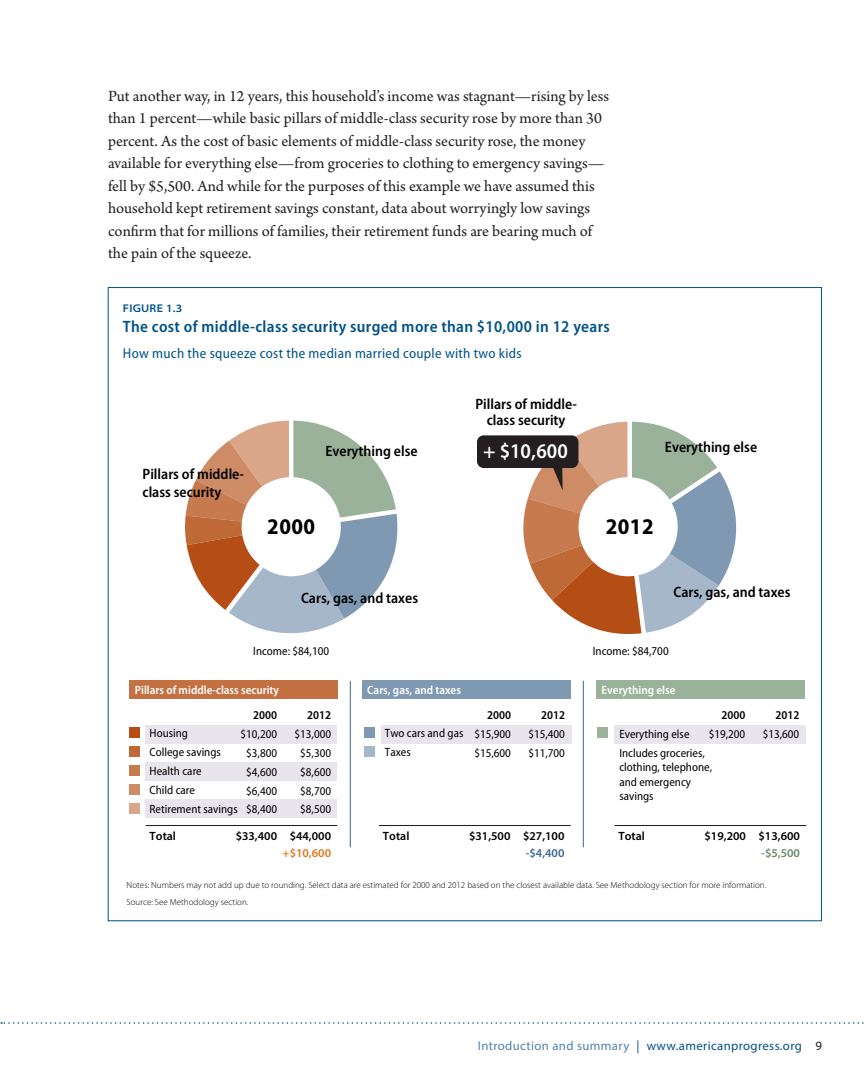
<style>
.page{position:relative;width:864px;height:1080px;background:#fff}
.page>*{position:absolute;margin:0;border:0;box-sizing:border-box;transform-origin:0 0}
.t1{font:700 semi-condensed 22.5px "Myriad Pro";letter-spacing:.02em;color:#000}
.t2{font:600 semi-condensed 21px "Myriad Pro";color:#fff}
.t3{font:16.5px/22.5px "Arno Pro";color:#231f20}
.t4{font:600 semi-condensed 16.5px "Myriad Pro";letter-spacing:.02em;color:#005288}
.t5{font:600 semi-condensed 15px/16.5px "Myriad Pro";color:#000;text-align:center}
.t6{font:semi-condensed 14.25px "Myriad Pro";letter-spacing:.02em;color:#005288}
.t7{font:12.75px "Myriad Pro";letter-spacing:.03em;color:#005187}
.t8{font:semi-condensed 12px/18.9px "Myriad Pro";color:#000}
.t9{font:600 semi-condensed 12px "Myriad Pro";color:#fff}
.t10{font:600 12px "Myriad Pro";color:#000}
.t11{font:600 semi-condensed 12px "Myriad Pro";color:#000}
.t12{font:600 12px "Myriad Pro";color:#de761c}
.t13{font:600 12px "Myriad Pro";color:#40668c}
.t14{font:600 12px "Myriad Pro";color:#678c66}
.t15{font:600 semi-expanded 11.25px "Myriad Pro";letter-spacing:.02em;color:#005288}
.t16{font:300 9px/16.8px "Myriad Pro";color:#000}
.s1{color:#5083af}
.s2{color:#231f20}
</style>
<div class="page">
<svg style="left:1px;top:1022px;width:863px;height:2px"></svg>
<div style="left:146px;top:725px;width:191px;height:18px;background:#e8e5ec"></div>
<div style="left:129px;top:680px;width:208px;height:18px;background:#c37143"></div>
<div style="left:362px;top:680px;width:209px;height:18px;background:#7f99b2"></div>
<div style="left:596px;top:680px;width:209px;height:18px;background:#9ab299"></div>
<div style="left:146px;top:762px;width:191px;height:19px;background:#e8e5ec"></div>
<div style="left:146px;top:800px;width:191px;height:18px;background:#e8e5ec"></div>
<div style="left:129px;top:727px;width:10px;height:11px;background:#b44e14"></div>
<div style="left:129px;top:747px;width:10px;height:10px;background:#bf6937"></div>
<div style="left:129px;top:766px;width:10px;height:10px;background:#c67a4e"></div>
<div style="left:129px;top:785px;width:10px;height:10px;background:#ce8c66"></div>
<div style="left:129px;top:804px;width:10px;height:10px;background:#d9a689"></div>
<div style="left:381px;top:725px;width:190px;height:18px;background:#e8e5ec"></div>
<div style="left:364px;top:727px;width:11px;height:11px;background:#7f99b2"></div>
<div style="left:364px;top:747px;width:11px;height:10px;background:#a5b7c9"></div>
<div style="left:614px;top:725px;width:191px;height:18px;background:#e8e5ec"></div>
<div style="left:597px;top:727px;width:10px;height:11px;background:#9ab299"></div>
<hr style="left:146px;top:825px;width:191px;height:1px;background:#231f20">
<hr style="left:379px;top:825px;width:192px;height:1px;background:#231f20">
<hr style="left:615px;top:825px;width:191px;height:1px;background:#231f20">
<hr style="left:350px;top:681px;width:1px;height:166px;background:#40668c">
<hr style="left:583px;top:681px;width:1px;height:166px;background:#40668c">
<svg style="left:185px;top:421px;width:213px;height:212px"></svg>
<svg style="left:477px;top:422px;width:260px;height:212px"></svg>
<p class="t3" style="left:108px;top:85px;width:503px">Put another way, in 12 years, this household’s income was stagnant—rising by less than 1 percent—while basic pillars of middle-class security rose by more than 30 percent. As the cost of basic elements of middle-class security rose, the money available for everything else—from groceries to clothing to emergency savings— fell by $5,500. And while for the purposes of this example we have assumed this household kept retirement savings constant, data about worryingly low savings confirm that for millions of families, their retirement funds are bearing much of the pain of the squeeze.</p>
<p class="t15" style="left:123px;top:302px;width:61px">FIGURE 1.3</p>
<p class="t4" style="left:123px;top:317px;width:488px">The cost of middle-class security surged more than $10,000 in 12 years</p>
<p class="t6" style="left:123px;top:346px;width:400px">How much the squeeze cost the median married couple with two kids</p>
<p class="t5" style="left:143px;top:466px;width:103px;line-height:18px;text-align:left">Pillars of middle&shy;class security</p>
<p class="t5" style="left:475px;top:396px;width:103px">Pillars of middle&shy;class security</p>
<p class="t5" style="left:325px;top:443px;width:94px">Everything else</p>
<p class="t2" style="left:483px;top:439px;width:86px">+ $10,600</p>
<p class="t5" style="left:665px;top:439px;width:94px">Everything else</p>
<h1 class="t1" style="left:267px;top:514px;width:49px">2000</h1>
<h1 class="t1" style="left:606px;top:514px;width:49px">2012</h1>
<p class="t5" style="left:301px;top:590px;width:119px">Cars, gas, and taxes</p>
<p class="t5" style="left:673px;top:584px;width:119px">Cars, gas, and taxes</p>
<p class="t8" style="left:253px;top:642px;width:77px">Income: $84,100</p>
<p class="t8" style="left:593px;top:642px;width:77px">Income: $84,700</p>
<p class="t9" style="left:135px;top:683px;width:146px">Pillars of middle-class security</p>
<p class="t9" style="left:367px;top:683px;width:95px">Cars, gas, and taxes</p>
<p class="t9" style="left:602px;top:683px;width:75px">Everything else</p>
<p class="t11" style="left:253px;top:708px;width:25px">2000</p>
<p class="t11" style="left:307px;top:708px;width:25px">2012</p>
<p class="t8" style="left:240px;top:725px;width:38px">$10,200</p>
<p class="t8" style="left:294px;top:725px;width:38px">$13,000</p>
<p class="t8" style="left:246px;top:744px;width:32px">$3,800</p>
<p class="t8" style="left:300px;top:744px;width:32px">$5,300</p>
<p class="t8" style="left:246px;top:762px;width:32px">$4,600</p>
<p class="t8" style="left:300px;top:762px;width:32px">$8,600</p>
<p class="t8" style="left:246px;top:781px;width:32px">$6,400</p>
<p class="t8" style="left:300px;top:781px;width:32px">$8,700</p>
<p class="t8" style="left:246px;top:800px;width:32px">$8,400</p>
<p class="t8" style="left:300px;top:800px;width:32px">$8,500</p>
<p class="t11" style="left:487px;top:708px;width:25px">2000</p>
<p class="t11" style="left:541px;top:708px;width:25px">2012</p>
<p class="t8" style="left:474px;top:725px;width:38px">$15,900</p>
<p class="t8" style="left:528px;top:725px;width:38px">$15,400</p>
<p class="t8" style="left:474px;top:744px;width:38px">$15,600</p>
<p class="t8" style="left:528px;top:744px;width:38px">$11,700</p>
<p class="t11" style="left:721px;top:708px;width:25px">2000</p>
<p class="t11" style="left:775px;top:708px;width:25px">2012</p>
<p class="t8" style="left:709px;top:725px;width:38px">$19,200</p>
<p class="t8" style="left:763px;top:725px;width:38px">$13,600</p>
<p class="t8" style="left:385px;top:724px;width:80px">Two cars and gas<br>Taxes</p>
<p class="t8" style="left:150px;top:724px;width:90px">Housing<br>College savings<br>Health care<br>Child care<br>Retirement savings</p>
<p class="t10" style="left:236px;top:829px;width:97px">$33,400 $44,000</p>
<p class="t12" style="left:283px;top:845px;width:50px">+$10,600</p>
<p class="t13" style="left:526px;top:845px;width:40px">-$4,400</p>
<p class="t14" style="left:761px;top:845px;width:40px">-$5,500</p>
<p class="t8" style="left:619px;top:725px;width:87px">Everything else<br>Includes groceries,</p>
<p class="t8" style="left:619px;top:761px;width:94px;line-height:14.4px">clothing, telephone, and emergency savings</p>
<p class="t10" style="left:383px;top:829px;width:28px">Total</p>
<p class="t10" style="left:469px;top:829px;width:97px">$31,500 $27,100</p>
<p class="t10" style="left:618px;top:829px;width:28px">Total</p>
<p class="t10" style="left:705px;top:829px;width:97px">$19,200 $13,600</p>
<p class="t10" style="left:150px;top:829px;width:28px">Total</p>
<p class="t16" style="left:127px;top:877px;width:641px">Notes: Numbers may not add up due to rounding. Select data are estimated for 2000 and 2012 based on the closest available data. See Methodology section for more information.<br>Source: See Methodology section.</p>
<p class="t7" style="left:478px;top:1038px;width:346px"><span class="s1">Introduction and summary</span> | www.americanprogress.org <span class="s2">9</span></p>
</div>
